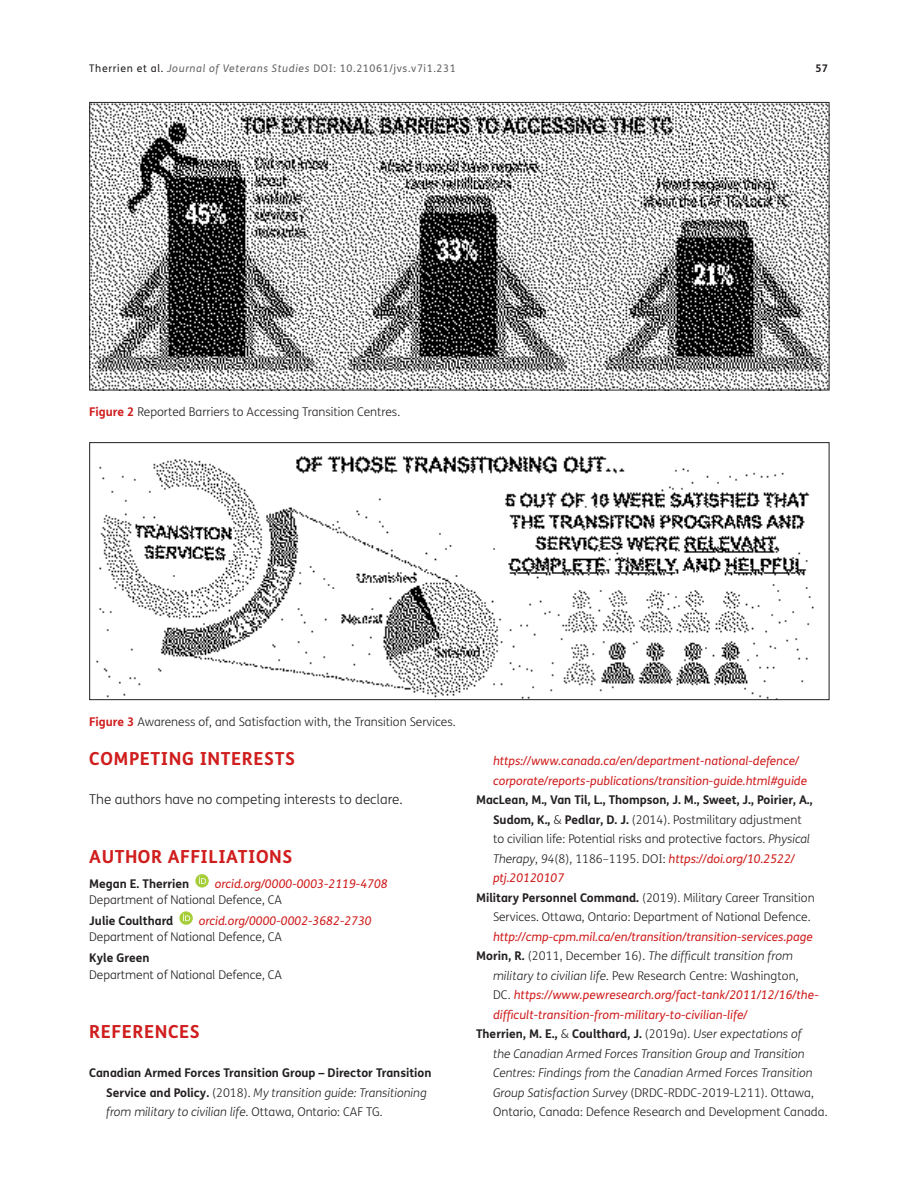
<style>
.page{position:relative;width:918px;height:1188px;background:#fff}
.page>*{position:absolute;margin:0;border:0;box-sizing:border-box;transform-origin:0 0}
.t1{font:700 18px "FS Me";letter-spacing:.03em;color:#d01d1d}
.Body_Copy_-_1st_Para{font:300 13.5px "FS Me";color:#231f20}
.References{font:300 12px/19.5px "FS Me";color:#231f20}
.References-2{font:italic 12px/19.5px "FS Me";color:#d01d1d}
.References-3{font:italic 300 12px/19.5px "FS Me";letter-spacing:.005em;color:#231f20}
.Meta{font:300 12px/16.5px "FS Me";letter-spacing:-.005em;color:#231f20}
.References-4{font:700 12px/19.5px "FS Me";color:#231f20}
.Figure_copy{font:300 12px "FS Me";color:#231f20}
.Meta-2{font:700 12px "FS Me";color:#231f20}
.t2{font:10.5px "FS Me";letter-spacing:.06em;color:#636366}
.t3{font:700 10.5px "FS Me";color:#231f20}
.s1{color:#231f20}
.s2{font-style:italic}
.s3{font-weight:700;color:#d01d1d}
.s4{font-weight:400;font-style:italic;color:#d01d1d}
.s5{font-weight:700}
.s6{font-weight:300}
.s7{font-weight:300;font-style:italic}
.s8{font-weight:700;font-style:normal;color:#231f20}
.s9{font-weight:300;font-style:normal;color:#231f20}
.s10{font-weight:300;color:#231f20}
.s11{font-weight:700;font-style:normal}
.s12{font-style:normal}
</style>
<div class="page">
<svg style="left:195px;top:874px;width:14px;height:14px"></svg>
<svg style="left:199px;top:877px;width:7px;height:7px"></svg>
<svg style="left:179px;top:911px;width:14px;height:14px"></svg>
<svg style="left:183px;top:914px;width:7px;height:7px"></svg>
<img style="left:91px;top:104px;width:736px;height:284px">
<img style="left:96px;top:456px;width:718px;height:242px">
<div style="left:89px;top:442px;width:740px;height:258px;border:1px solid #231f20"></div>
<p class="t2" style="left:89px;top:62px;width:368px"><span class="s1">Therrien et al.</span> <span class="s2">Journal of Veterans Studies</span> DOI: 10.21061/jvs.v7i1.231</p>
<p class="t3" style="left:816px;top:61px;width:14px">57</p>
<p class="Figure_copy" style="left:89px;top:405px;width:312px"><span class="s3">Figure 2</span> Reported Barriers to Accessing Transition Centres.</p>
<p class="Figure_copy" style="left:89px;top:715px;width:368px"><span class="s3">Figure 3</span> Awareness of, and Satisfaction with, the Transition Services.</p>
<h1 class="t1" style="left:89px;top:747px;width:207px">COMPETING INTERESTS</h1>
<p class="Body_Copy_-_1st_Para" style="left:89px;top:792px;width:315px">The authors have no competing interests to declare.</p>
<h1 class="t1" style="left:89px;top:845px;width:205px">AUTHOR AFFILIATIONS</h1>
<p class="Meta-2" style="left:89px;top:876px;width:102px">Megan E. Therrien</p>
<p class="Meta" style="left:89px;top:875px;width:300px;text-indent:125px"><span class="s4">orcid.org/0000-0003-2119-4708<br></span>Department of National Defence, CA</p>
<p class="Meta-2" style="left:89px;top:913px;width:86px">Julie Coulthard</p>
<p class="Meta" style="left:89px;top:913px;width:284px;text-indent:110px"><span class="s4">orcid.org/0000-0002-3682-2730<br></span>Department of National Defence, CA</p>
<p class="Meta" style="left:89px;top:950px;width:194px"><span class="s5">Kyle Green<br></span>Department of National Defence, CA</p>
<h1 class="t1" style="left:89px;top:1020px;width:112px">REFERENCES</h1>
<p class="References-4" style="left:106px;top:1063px;width:327px;text-indent:-17px">Canadian Armed Forces Transition Group – Director Transition<br>Service and Policy. <span class="s6">(2018).</span> <span class="s7">My transition guide: Transitioning from military to civilian life.</span> <span class="s6">Ottawa, Ontario: CAF TG.</span></p>
<p class="References-2" style="left:493px;top:751px;width:316px">https://www.canada.ca/en/department-national-defence/ corporate/reports-publications/transition-guide.html#guide</p>
<p class="References" style="left:493px;top:790px;width:321px;text-indent:-17px"><span class="s5">MacLean, M., Van Til, L., Thompson, J. M., Sweet, J., Poirier, A., Sudom, K.,</span> &amp; <span class="s5">Pedlar, D. J.</span> (2014). Postmilitary adjustment to civilian life: Potential risks and protective factors. <span class="s2">Physical Therapy</span>, <span class="s2">94</span>(8), 1186–1195. DOI: <span class="s4">https://doi.org/10.2522/ ptj.20120107</span></p>
<p class="References" style="left:493px;top:888px;width:323px;text-indent:-17px"><span class="s5">Military Personnel Command.</span> (2019). Military Career Transition<br>Services. Ottawa, Ontario: Department of National Defence. <span class="s4">http://cmp-cpm.mil.ca/en/transition/transition-services.page</span></p>
<p class="References-2" style="left:493px;top:946px;width:327px;text-indent:-17px"><span class="s8">Morin, R.</span> <span class="s9">(2011, December 16).</span> <span class="s10">The difficult transition from military to civilian life.</span> <span class="s9">Pew Research Centre: Washington, DC.</span> https://www.pewresearch.org/fact-tank/2011/12/16/the&shy;difficult-transition-from-military-to-civilian-life/</p>
<p class="References-3" style="left:493px;top:1024px;width:336px;text-indent:-17px"><span class="s11">Therrien, M. E.,</span> <span class="s12">&amp;</span> <span class="s11">Coulthard, J.</span> <span class="s12">(2019a).</span> User expectations of<br>the Canadian Armed Forces Transition Group and Transition Centres: Findings from the Canadian Armed Forces Transition Group Satisfaction Survey <span class="s12">(DRDC-RDDC-2019-L211). Ottawa, Ontario, Canada: Defence Research and Development Canada.</span></p>
</div>
